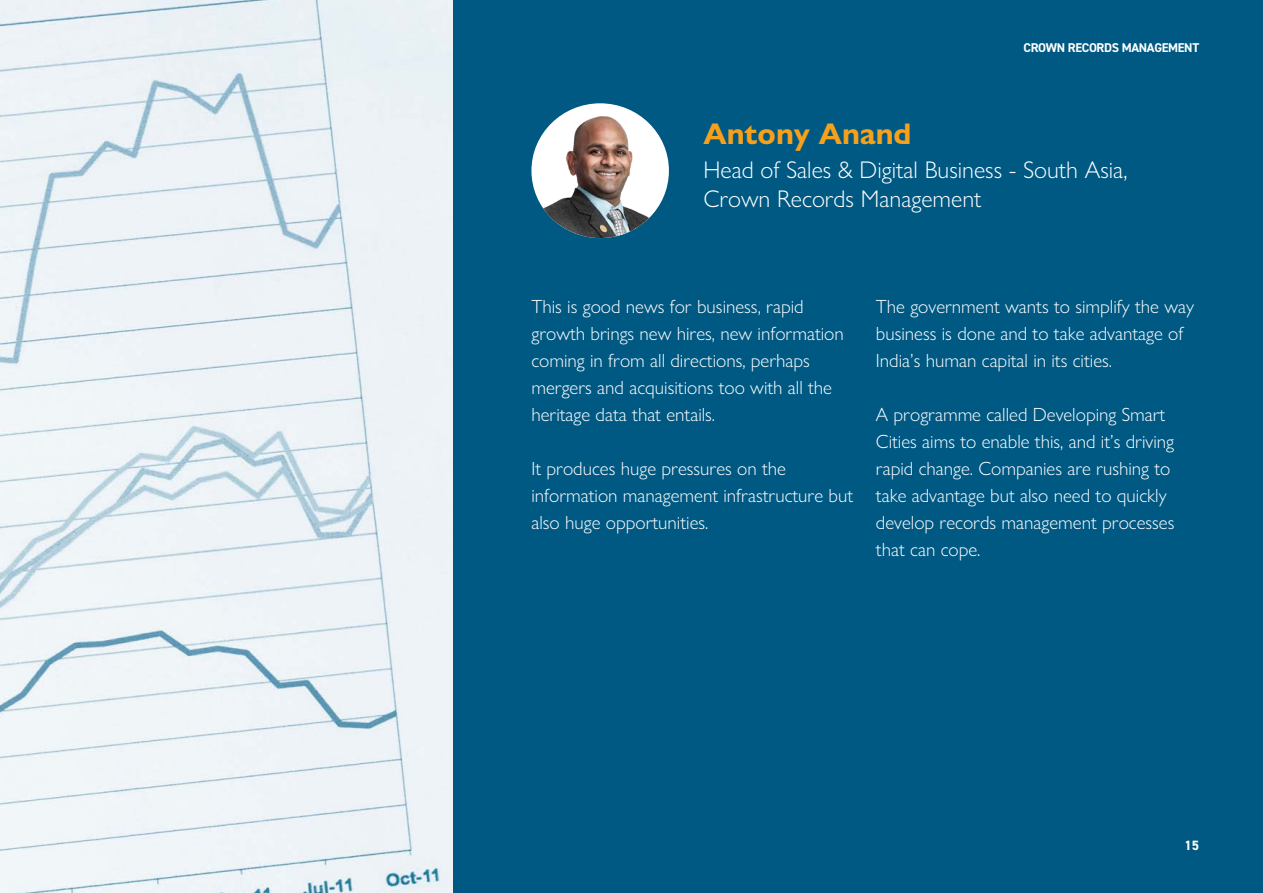
<style>
.page{position:relative;width:1263px;height:893px;background:#005983}
.page>*{position:absolute;margin:0;border:0;box-sizing:border-box;transform-origin:0 0}
.Content{font:700 30px "Gill Sans Nova";color:#f6a01b}
.Body_Text__Grey{font:300 24.15px "Gill Sans Nova";color:#fff}
.Body_Text__Grey-2{font:300 19.2px/27px "Gill Sans Nova";color:#fff}
.t1{font:700 13.5px "DIN2014";color:#fff}
.t2{font:700 12.75px "DIN2014";letter-spacing:-.025em;color:#fff}
</style>
<div class="page">
<img style="left:0;top:0;width:453px;height:893px">
<img style="left:531px;top:103px;width:138px;height:135px">
<p class="t2" style="left:1023px;top:40px;width:177px">CROWN RECORDS MANAGEMENT</p>
<p class="Content" style="left:703px;top:115px;width:210px">Antony Anand</p>
<p class="Body_Text__Grey" style="left:703px;top:155px;width:425px">Head of Sales &amp; Digital Business - South Asia,</p>
<p class="Body_Text__Grey" style="left:703px;top:184px;width:280px">Crown Records Management</p>
<p class="Body_Text__Grey-2" style="left:531px;top:293px;width:314px">This is good news for business, rapid growth brings new hires, new information coming in from all directions, perhaps mergers and acquisitions too with all the heritage data that entails.</p>
<p class="Body_Text__Grey-2" style="left:531px;top:455px;width:323px">It produces huge pressures on the information management infrastructure but also huge opportunities.</p>
<p class="Body_Text__Grey-2" style="left:876px;top:293px;width:320px">The government wants to simplify the way business is done and to take advantage of<br>India’s human capital in its cities.</p>
<p class="Body_Text__Grey-2" style="left:876px;top:401px;width:300px">A programme called Developing Smart Cities aims to enable this, and it’s driving rapid change. Companies are rushing to take advantage but also need to quickly develop records management processes that can cope.</p>
<p class="t1" style="left:1184px;top:837px;width:16px">15</p>
</div>
